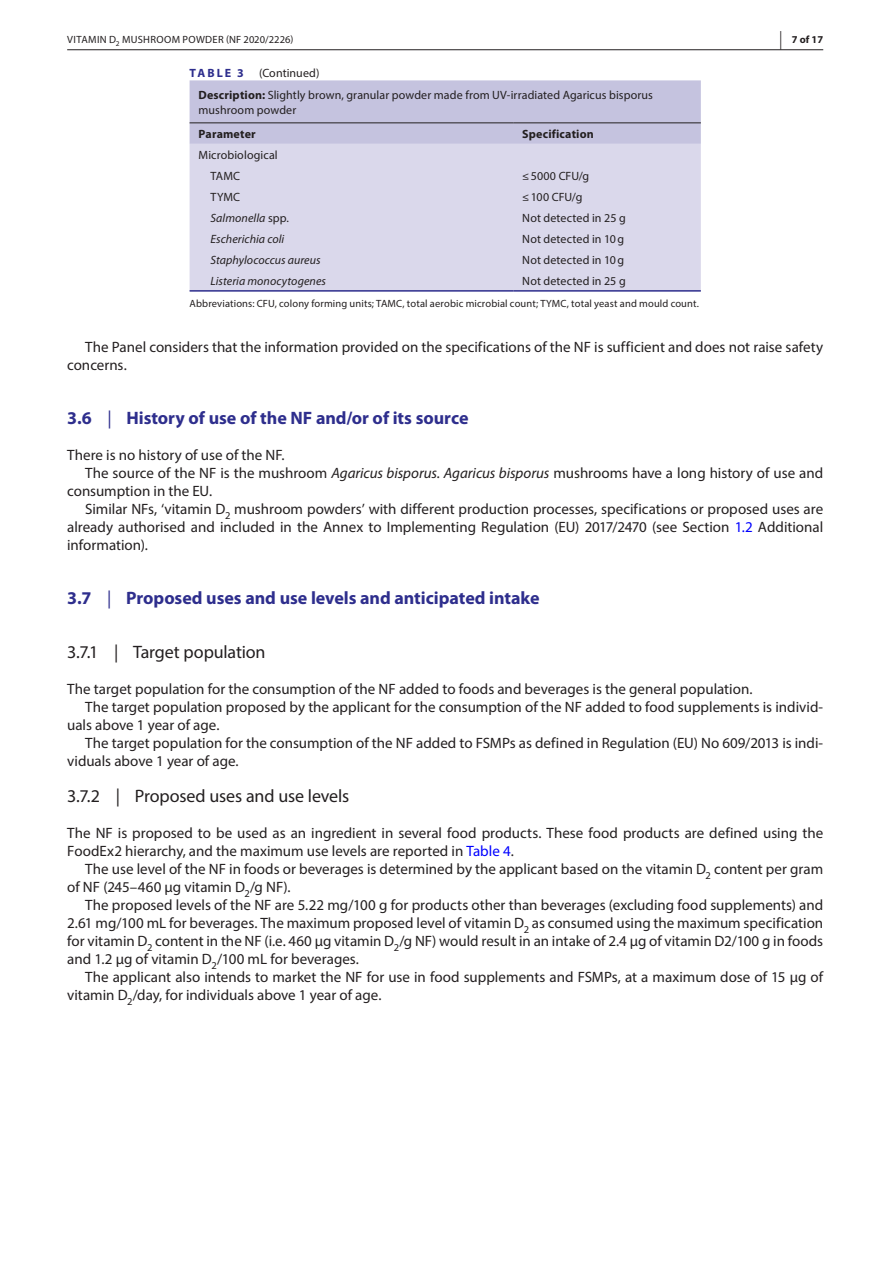
<style>
.page{position:relative;width:893px;height:1263px;background:#fff}
.page>*{position:absolute;margin:0;border:0;box-sizing:border-box;transform-origin:0 0}
.t1{font:700 18px "Myriad Pro";letter-spacing:-.005em;color:#2e2e8d}
.t2{font:18px "Myriad Pro";letter-spacing:-.01em;color:#231f20}
.t3{font:15px/18px "Myriad Pro";color:#231f20}
.t4{font:12px/15px "Myriad Pro";letter-spacing:.01em;color:#231f20}
.t5{font:italic 12px "Myriad Pro";letter-spacing:.005em;color:#231f20}
.t6{font:700 12px "Myriad Pro";letter-spacing:.01em;color:#231f20}
.t7{font:700 12px "Myriad Pro";letter-spacing:.165em;color:#2e2e8d}
.t8{font:10.5px "Myriad Pro";letter-spacing:.015em;color:#231f20}
.t9{font:700 10.5px "Myriad Pro";color:#231f20}
.s1{font-size:18.6px}
.s2{font-weight:700}
.s3{font-style:normal}
.s4{font-weight:400}
.s5{font-style:italic}
.s6{color:#00f}
</style>
<div class="page">
<hr style="left:67px;top:49px;width:756px;height:1px;background:#231f20">
<div style="left:190px;top:80px;width:511px;height:64px;background:#c5c3df"></div>
<div style="left:190px;top:144px;width:511px;height:146px;background:#dad8eb"></div>
<hr style="left:190px;top:122px;width:323px;height:1px;background:#231f20">
<hr style="left:513px;top:122px;width:188px;height:1px;background:#231f20">
<hr style="left:190px;top:290px;width:323px;height:2px;background:#2e2e8d">
<hr style="left:513px;top:290px;width:188px;height:2px;background:#2e2e8d">
<p class="t8" style="left:67px;top:33px;width:228px">VITAMIN D<sub>2</sub> MUSHROOM POWDER (NF 2020/2226)</p>
<p class="t9" style="left:780px;top:32px;width:45px"><span class="s1">|</span> 7 of 17</p>
<p class="t7" style="left:190px;top:66px;width:56px">TABLE 3</p>
<p class="t4" style="left:259px;top:66px;width:62px">(Continued)</p>
<p class="t4" style="left:199px;top:87px;width:456px"><span class="s2">Description:</span> Slightly brown, granular powder made from UV-irradiated Agaricus bisporus mushroom powder</p>
<p class="t6" style="left:199px;top:126px;width:59px">Parameter</p>
<p class="t6" style="left:522px;top:126px;width:73px">Specification</p>
<p class="t4" style="left:211px;top:144px;width:69px;line-height:21px;text-indent:-12px">Microbiological<br>TAMC</p>
<p class="t4" style="left:522px;top:168px;width:69px">≤5000 CFU/g</p>
<p class="t4" style="left:211px;top:189px;width:31px">TYMC</p>
<p class="t4" style="left:522px;top:189px;width:62px">≤100 CFU/g</p>
<p class="t5" style="left:211px;top:210px;width:80px">Salmonella <span class="s3">spp.</span></p>
<p class="t4" style="left:522px;top:210px;width:105px">Not detected in 25 g</p>
<p class="t5" style="left:211px;top:231px;width:75px">Escherichia coli</p>
<p class="t4" style="left:522px;top:231px;width:103px">Not detected in 10g</p>
<p class="t5" style="left:211px;top:252px;width:112px">Staphylococcus aureus</p>
<p class="t4" style="left:522px;top:252px;width:103px">Not detected in 10g</p>
<p class="t5" style="left:211px;top:273px;width:117px">Listeria monocytogenes</p>
<p class="t4" style="left:522px;top:273px;width:105px">Not detected in 25 g</p>
<p class="t8" style="left:190px;top:297px;width:511px">Abbreviations: CFU, colony forming units; TAMC, total aerobic microbial count; TYMC, total yeast and mould count.</p>
<p class="t3" style="left:67px;top:338px;width:758px;text-indent:18px">The Panel considers that the information provided on the specifications of the NF is sufficient and does not raise safety concerns.</p>
<p class="t1" style="left:67px;top:406px;width:403px">3.6 <span class="s4">|</span> History of use of the NF and/or of its source</p>
<p class="t3" style="left:67px;top:446px;width:219px">There is no history of use of the NF.</p>
<p class="t3" style="left:85px;top:464px;width:739px">The source of the NF is the mushroom <span class="s5">Agaricus bisporus. Agaricus bisporus</span> mushrooms have a long history of use and</p>
<p class="t3" style="left:67px;top:482px;width:146px">consumption in the EU.</p>
<p class="t3" style="left:85px;top:500px;width:739px">Similar NFs, ‘vitamin D<sub>2</sub> mushroom powders’ with different production processes, specifications or proposed uses are</p>
<p class="t3" style="left:67px;top:518px;width:757px">already authorised and included in the Annex to Implementing Regulation (EU) 2017/2470 (see Section <span class="s6">1.2</span> Additional</p>
<p class="t3" style="left:67px;top:536px;width:82px">information).</p>
<p class="t1" style="left:67px;top:586px;width:474px">3.7 <span class="s4">|</span> Proposed uses and use levels and anticipated intake</p>
<p class="t2" style="left:67px;top:641px;width:200px">3.7.1 | Target population</p>
<p class="t3" style="left:67px;top:680px;width:687px">The target population for the consumption of the NF added to foods and beverages is the general population.</p>
<p class="t3" style="left:85px;top:698px;width:740px">The target population proposed by the applicant for the consumption of the NF added to food supplements is individ-</p>
<p class="t3" style="left:67px;top:716px;width:154px">uals above 1 year of age.</p>
<p class="t3" style="left:85px;top:734px;width:740px">The target population for the consumption of the NF added to FSMPs as defined in Regulation (EU) No 609/2013 is indi-</p>
<p class="t3" style="left:67px;top:752px;width:173px">viduals above 1 year of age.</p>
<p class="t2" style="left:67px;top:785px;width:284px">3.7.2 | Proposed uses and use levels</p>
<p class="t3" style="left:67px;top:824px;width:757px">The NF is proposed to be used as an ingredient in several food products. These food products are defined using the<br>FoodEx2 hierarchy, and the maximum use levels are reported in <span class="s6">Table 4</span>.</p>
<p class="t3" style="left:67px;top:860px;width:757px;text-indent:18px">The use level of the NF in foods or beverages is determined by the applicant based on the vitamin D<sub>2</sub> content per gram of NF (245–460 μg vitamin D<sub>2</sub>/g NF).</p>
<p class="t3" style="left:67px;top:896px;width:758px;text-align:justify;text-indent:18px">The proposed levels of the NF are 5.22 mg/100 g for products other than beverages (excluding food supplements) and 2.61 mg/100 mL for beverages. The maximum proposed level of vitamin D<sub>2</sub> as consumed using the maximum specification for vitamin D<sub>2</sub> content in the NF (i.e. 460 μg vitamin D<sub>2</sub>/g NF) would result in an intake of 2.4 μg of vitamin D2/100 g in foods and 1.2 μg of vitamin D<sub>2</sub>/100 mL for beverages.</p>
<p class="t3" style="left:67px;top:968px;width:757px;text-indent:18px">The applicant also intends to market the NF for use in food supplements and FSMPs, at a maximum dose of 15 μg of vitamin D<sub>2</sub>/day, for individuals above 1 year of age.</p>
</div>
